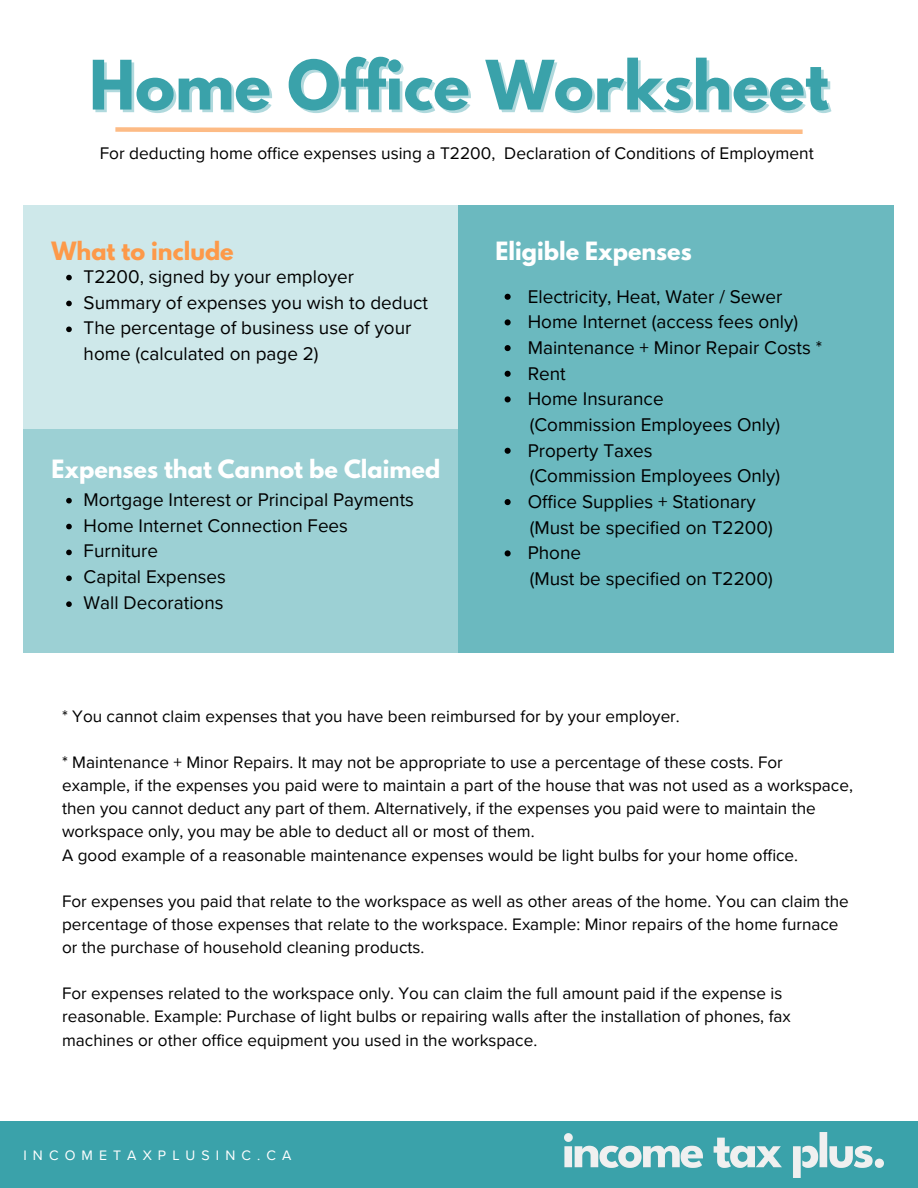
<style>
.page{position:relative;width:918px;height:1188px;background:#fff}
.page>*{position:absolute;margin:0;border:0;box-sizing:border-box;transform-origin:0 0}
.t1{font:700 60.3px "League Spartan";color:#3aa2aa}
.t2{font:700 22.35px "League Spartan";color:#fff}
.t3{font:700 22.35px "League Spartan";color:#fd9949}
.t4{font:18.9px/25.8px "Proxima Nova";color:#000}
.t5{font:17.25px "Proxima Nova";color:#000}
.t6{font:17.1px/23.1px "Proxima Nova";color:#000}
.t7{font:14.1px "Proxima Nova";letter-spacing:.43em;color:#fff}
</style>
<div class="page">
<div style="left:0;top:1121px;width:917px;height:67px;background:#3aa2aa"></div>
<img style="left:564px;top:1132px;width:320px;height:45px">
<div style="left:458px;top:205px;width:436px;height:448px;background:#6bb9bf"></div>
<div style="left:24px;top:429px;width:434px;height:224px;background:#9cd0d4"></div>
<div style="left:24px;top:205px;width:434px;height:224px;background:#cee8ea"></div>
<svg style="left:66px;top:275px;width:6px;height:5px"></svg>
<svg style="left:66px;top:301px;width:6px;height:5px"></svg>
<svg style="left:66px;top:327px;width:6px;height:5px"></svg>
<svg style="left:66px;top:498px;width:6px;height:5px"></svg>
<svg style="left:66px;top:524px;width:6px;height:5px"></svg>
<svg style="left:66px;top:550px;width:6px;height:5px"></svg>
<svg style="left:66px;top:575px;width:6px;height:6px"></svg>
<svg style="left:66px;top:601px;width:6px;height:6px"></svg>
<svg style="left:505px;top:294px;width:6px;height:6px"></svg>
<svg style="left:505px;top:319px;width:6px;height:6px"></svg>
<svg style="left:505px;top:345px;width:6px;height:6px"></svg>
<svg style="left:505px;top:371px;width:6px;height:6px"></svg>
<svg style="left:505px;top:396px;width:6px;height:6px"></svg>
<svg style="left:505px;top:448px;width:6px;height:6px"></svg>
<svg style="left:505px;top:499px;width:6px;height:6px"></svg>
<svg style="left:505px;top:550px;width:6px;height:6px"></svg>
<svg style="left:115px;top:127px;width:688px;height:7px"></svg>
<h3 class="t1" style="left:89px;top:55px;width:741px">Home Office Worksheet</h3>
<p class="t5" style="left:100px;top:144px;width:716px">For deducting home office expenses using a T2200, Declaration of Conditions of Employment</p>
<h3 class="t3" style="left:52px;top:240px;width:184px">What to include</h3>
<h2 class="t4" style="left:84px;top:264px;width:272px">T2200, signed by your employer</h2>
<p class="t4" style="left:84px;top:290px;width:346px">Summary of expenses you wish to deduct</p>
<p class="t4" style="left:84px;top:316px;width:329px">The percentage of business use of your home (calculated on page 2)</p>
<p class="t2" style="left:52px;top:458px;width:390px">Expenses that Cannot be Claimed</p>
<h2 class="t4" style="left:84px;top:487px;width:332px">Mortgage Interest or Principal Payments</h2>
<p class="t4" style="left:84px;top:513px;width:266px">Home Internet Connection Fees</p>
<p class="t4" style="left:84px;top:539px;width:76px">Furniture</p>
<p class="t4" style="left:84px;top:565px;width:144px">Capital Expenses</p>
<p class="t4" style="left:84px;top:590px;width:141px">Wall Decorations</p>
<p class="t2" style="left:496px;top:240px;width:198px">Eligible Expenses</p>
<p class="t4" style="left:528px;top:284px;width:256px">Electricity, Heat, Water / Sewer</p>
<h3 class="t4" style="left:528px;top:310px;width:272px">Home Internet (access fees only)</h3>
<p class="t4" style="left:528px;top:335px;width:296px">Maintenance + Minor Repair Costs *</p>
<h3 class="t4" style="left:528px;top:361px;width:40px">Rent</h3>
<p class="t4" style="left:528px;top:387px;width:137px">Home Insurance</p>
<h3 class="t4" style="left:530px;top:412px;width:252px">(Commission Employees Only)</h3>
<p class="t4" style="left:528px;top:438px;width:127px">Property Taxes</p>
<h3 class="t4" style="left:530px;top:464px;width:252px">(Commission Employees Only)</h3>
<h2 class="t4" style="left:528px;top:489px;width:229px">Office Supplies + Stationary</h2>
<p class="t4" style="left:530px;top:515px;width:245px">(Must be specified on T2200)</p>
<p class="t4" style="left:528px;top:541px;width:55px">Phone</p>
<p class="t4" style="left:530px;top:566px;width:245px">(Must be specified on T2200)</p>
<p class="t6" style="left:62px;top:705px;width:619px">* You cannot claim expenses that you have been reimbursed for by your employer.</p>
<h3 class="t6" style="left:62px;top:751px;width:792px">* Maintenance + Minor Repairs. It may not be appropriate to use a percentage of these costs. For example, if the expenses you paid were to maintain a part of the house that was not used as a workspace, then you cannot deduct any part of them. Alternatively, if the expenses you paid were to maintain the workspace only, you may be able to deduct all or most of them.<br>A good example of a reasonable maintenance expenses would be light bulbs for your home office.</h3>
<h3 class="t6" style="left:62px;top:890px;width:788px">For expenses you paid that relate to the workspace as well as other areas of the home. You can claim the percentage of those expenses that relate to the workspace. Example: Minor repairs of the home furnace or the purchase of household cleaning products.</h3>
<h3 class="t6" style="left:62px;top:982px;width:730px">For expenses related to the workspace only. You can claim the full amount paid if the expense is reasonable. Example: Purchase of light bulbs or repairing walls after the installation of phones, fax machines or other office equipment you used in the workspace.</h3>
<p class="t7" style="left:24px;top:1147px;width:269px">INCOMETAXPLUSINC.CA</p>
</div>
